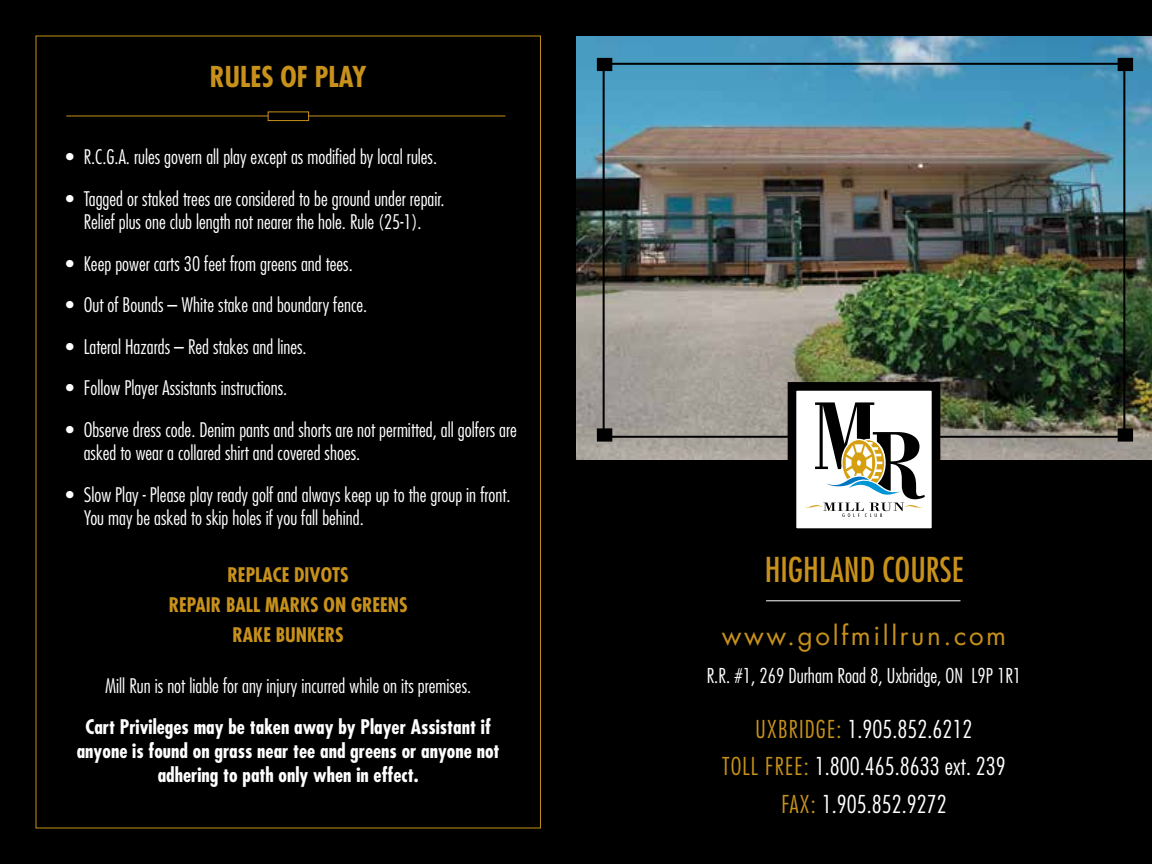
<style>
.page{position:relative;width:1152px;height:864px;background:#000}
.page>*{position:absolute;margin:0;border:0;box-sizing:border-box;transform-origin:0 0}
.t1{font:condensed 33.4px "Futura";color:#c7911b}
.t2{font:700 condensed 28px "Futura";color:#c7911b}
.t3{font:26px "Futura";letter-spacing:.1em;color:#c7911b}
.t4{font:300 condensed 24px/37.8px "Futura";color:#fff;text-align:center}
.t5{font:300 condensed 20px "Futura";color:#fff}
.t6{font:300 condensed 19.6px/23.6px "Futura";color:#fff}
.t7{font:700 condensed 19.6px/23.6px "Futura";color:#fff;text-align:center}
.t8{font:700 condensed 19.6px/30px "Futura";color:#c7911b;text-align:center}
.s1{color:#c7911b}
</style>
<div class="page">
<img style="left:576px;top:36px;width:576px;height:424px">
<div style="left:603px;top:63px;width:522px;height:375px;border:2px solid #000"></div>
<div style="left:792px;top:386px;width:144px;height:147px;background:#fff"></div>
<div style="left:788px;top:382px;width:152px;height:155px;border:9px solid #000"></div>
<svg style="left:805px;top:402px;width:120px;height:115px"></svg>
<hr style="left:66px;top:116px;width:439px;height:1px;background:#c7911b">
<div style="left:268px;top:112px;width:41px;height:9px;background:#000"></div>
<div style="left:268px;top:112px;width:41px;height:9px;border:1px solid #c7911b"></div>
<div style="left:598px;top:59px;width:13px;height:11px;background:#000"></div>
<div style="left:598px;top:429px;width:13px;height:12px;background:#000"></div>
<div style="left:597px;top:428px;width:15px;height:14px;border:2px solid #000"></div>
<div style="left:1119px;top:429px;width:13px;height:12px;background:#000"></div>
<div style="left:1118px;top:428px;width:15px;height:14px;border:2px solid #000"></div>
<div style="left:1119px;top:59px;width:13px;height:11px;background:#000"></div>
<hr style="left:766px;top:600px;width:194px;height:1px;background:#fff">
<h2 class="t2" style="left:210px;top:58px;width:158px">RULES OF PLAY</h2>
<p class="t6" style="left:66px;top:145px;width:373px">• R.C.G.A. rules govern all play except as modified by local rules.</p>
<p class="t6" style="left:66px;top:186px;width:380px;text-align:center">• Tagged or staked trees are considered to be ground under repair.<br>Relief plus one club length not nearer the hole. Rule (25-1).</p>
<p class="t6" style="left:66px;top:251px;width:289px">• Keep power carts 30 feet from greens and tees.</p>
<p class="t6" style="left:66px;top:293px;width:303px">• Out of Bounds – White stake and boundary fence.</p>
<p class="t6" style="left:66px;top:334px;width:242px">• Lateral Hazards – Red stakes and lines.</p>
<p class="t6" style="left:66px;top:376px;width:223px">• Follow Player Assistants instructions.</p>
<p class="t6" style="left:84px;top:417px;width:435px;text-indent:-18px">• Observe dress code. Denim pants and shorts are not permitted, all golfers are asked to wear a collared shirt and covered shoes.</p>
<p class="t6" style="left:84px;top:483px;width:428px;text-indent:-18px">• Slow Play - Please play ready golf and always keep up to the group in front.<br>You may be asked to skip holes if you fall behind.</p>
<p class="t8" style="left:169px;top:560px;width:241px">REPLACE DIVOTS<br>REPAIR BALL MARKS ON GREENS<br>RAKE BUNKERS</p>
<p class="t6" style="left:105px;top:674px;width:367px">Mill Run is not liable for any injury incurred while on its premises.</p>
<p class="t7" style="left:77px;top:715px;width:424px">Cart Privileges may be taken away by Player Assistant if anyone is found on grass near tee and greens or anyone not adhering to path only when in effect.</p>
<h1 class="t1" style="left:765px;top:549px;width:200px">HIGHLAND COURSE</h1>
<h3 class="t3" style="left:722px;top:618px;width:286px">www.golfmillrun.com</h3>
<p class="t5" style="left:707px;top:663px;width:316px">R.R. #1, 269 Durham Road 8, Uxbridge, ON L9P 1R1</p>
<p class="t4" style="left:722px;top:709px;width:285px"><span class="s1">UXBRIDGE:</span> 1.905.852.6212<br><span class="s1">TOLL FREE:</span> 1.800.465.8633 ext. 239<br><span class="s1">FAX:</span> 1.905.852.9272</p>
</div>
